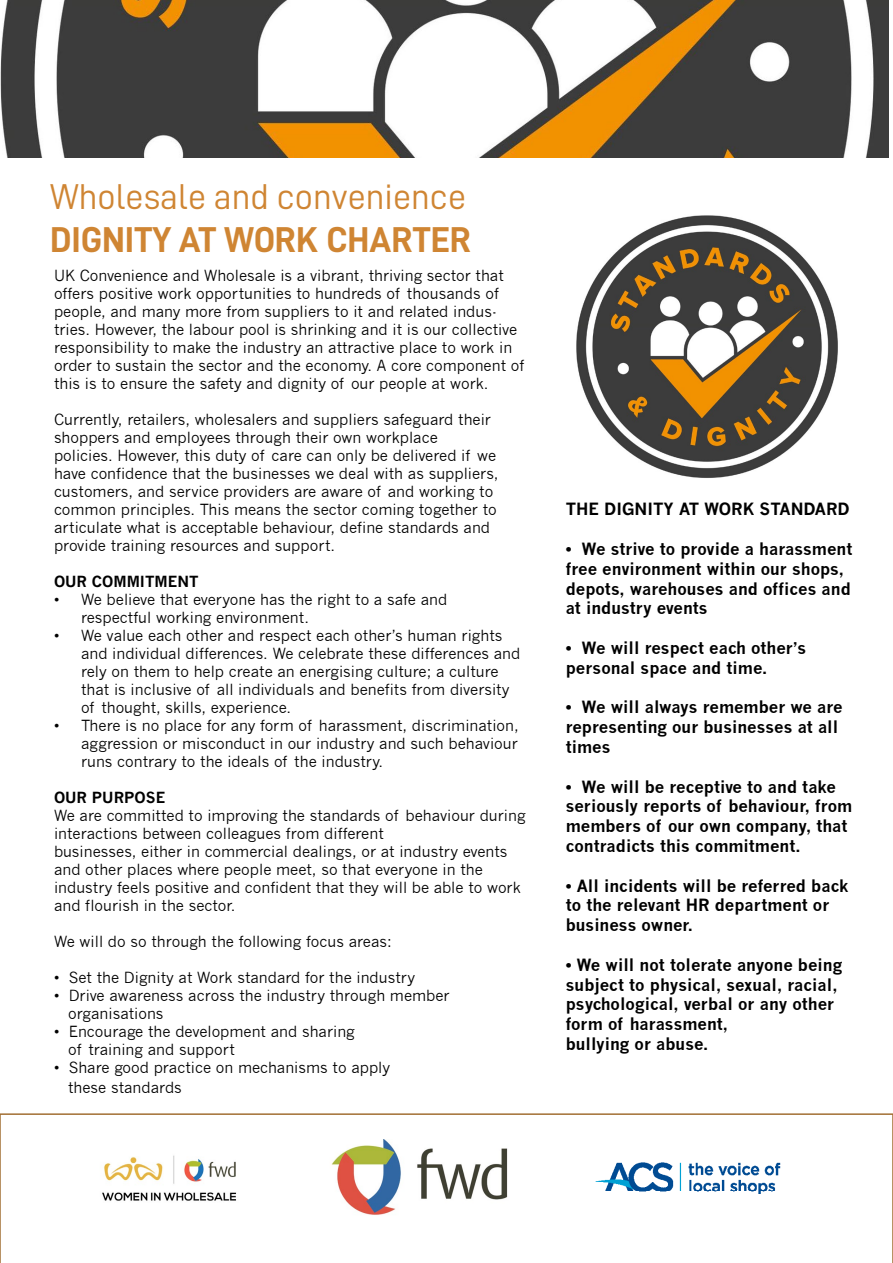
<style>
.page{position:relative;width:893px;height:1263px;background:#fff}
.page>*{position:absolute;margin:0;border:0;box-sizing:border-box;transform-origin:0 0}
.t1{font:36px "D DIN";color:#cf8533}
.t2{font:36px "D DIN Bold";color:#cf8533}
.t3{font:700 16.5px/19.8px "News Gothic";color:#000}
.t4{font:15px/18px "News Gothic";color:#000}
.t5{font:700 15px "News Gothic";color:#000}
</style>
<div class="page">
<img style="left:576px;top:215px;width:262px;height:263px">
<img style="left:0;top:0;width:889px;height:157px">
<svg style="left:0;top:1113px;width:893px;height:150px"></svg>
<img style="left:43px;top:1116px;width:248px;height:125px">
<img style="left:330px;top:1140px;width:185px;height:79px">
<img style="left:595px;top:1163px;width:185px;height:31px">
<h1 class="t1" style="left:50px;top:177px;width:417px">Wholesale and convenience</h1>
<h1 class="t2" style="left:50px;top:220px;width:423px">DIGNITY AT WORK CHARTER</h1>
<p class="t4" style="left:54px;top:267px;width:472px">UK Convenience and Wholesale is a vibrant, thriving sector that offers positive work opportunities to hundreds of thousands of people, and many more from suppliers to it and related indus&shy;tries. However, the labour pool is shrinking and it is our collective responsibility to make the industry an attractive place to work in order to sustain the sector and the economy. A core component of this is to ensure the safety and dignity of our people at work.</p>
<p class="t4" style="left:54px;top:411px;width:446px">Currently, retailers, wholesalers and suppliers safeguard their shoppers and employees through their own workplace policies. However, this duty of care can only be delivered if we have confidence that the businesses we deal with as suppliers, customers, and service providers are aware of and working to common principles. This means the sector coming together to articulate what is acceptable behaviour, define standards and provide training resources and support.</p>
<p class="t5" style="left:54px;top:572px;width:146px">OUR COMMITMENT</p>
<p class="t4" style="left:81px;top:591px;width:368px;text-indent:-27px">• We believe that everyone has the right to a safe and respectful working environment.</p>
<p class="t4" style="left:81px;top:627px;width:441px;text-indent:-27px">• We value each other and respect each other’s human rights and individual differences. We celebrate these differences and rely on them to help create an energising culture; a culture that is inclusive of all individuals and benefits from diversity of thought, skills, experience.</p>
<p class="t4" style="left:81px;top:717px;width:439px;text-align:justify;text-indent:-27px">• There is no place for any form of harassment, discrimination, aggression or misconduct in our industry and such behaviour runs contrary to the ideals of the industry.</p>
<p class="t5" style="left:54px;top:788px;width:113px">OUR PURPOSE</p>
<p class="t4" style="left:54px;top:807px;width:473px">We are committed to improving the standards of behaviour during interactions between colleagues from different<br>businesses, either in commercial dealings, or at industry events and other places where people meet, so that everyone in the industry feels positive and confident that they will be able to work and flourish in the sector.</p>
<p class="t4" style="left:54px;top:933px;width:339px">We will do so through the following focus areas:</p>
<p class="t4" style="left:54px;top:969px;width:363px">• Set the Dignity at Work standard for the industry</p>
<p class="t4" style="left:68px;top:987px;width:383px;text-indent:-14px">• Drive awareness across the industry through member organisations</p>
<p class="t4" style="left:68px;top:1023px;width:288px;text-indent:-14px">• Encourage the development and sharing of training and support</p>
<p class="t4" style="left:68px;top:1058px;width:323px;line-height:19.8px;text-indent:-14px">• Share good practice on mechanisms to apply these standards</p>
<p class="t3" style="left:566px;top:499px;width:285px">THE DIGNITY AT WORK STANDARD</p>
<p class="t3" style="left:566px;top:539px;width:288px">• We strive to provide a harassment free environment within our shops, depots, warehouses and offices and at industry events</p>
<p class="t3" style="left:566px;top:638px;width:242px">• We will respect each other’s personal space and time.</p>
<p class="t3" style="left:566px;top:697px;width:278px">• We will always remember we are representing our businesses at all times</p>
<p class="t3" style="left:566px;top:776px;width:288px">• We will be receptive to and take seriously reports of behaviour, from members of our own company, that contradicts this commitment.</p>
<p class="t3" style="left:566px;top:875px;width:284px">• All incidents will be referred back to the relevant HR department or business owner.</p>
<p class="t3" style="left:566px;top:955px;width:278px">• We will not tolerate anyone being subject to physical, sexual, racial, psychological, verbal or any other form of harassment,<br>bullying or abuse.</p>
</div>
